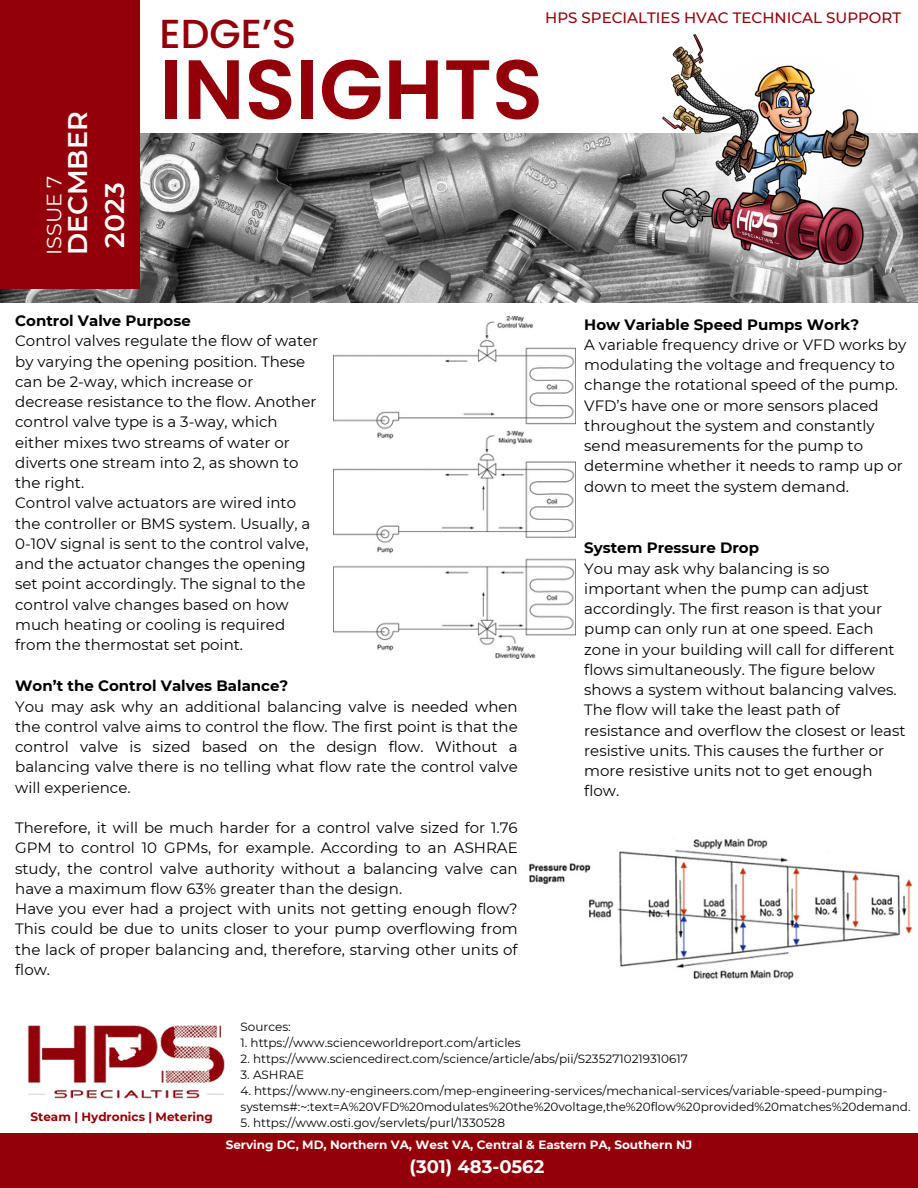
<style>
.page{position:relative;width:918px;height:1188px;background:#fff}
.page>*{position:absolute;margin:0;border:0;box-sizing:border-box;transform-origin:0 0}
.t1{font:600 83.85px "Poppins";color:#940009}
.t2{font:500 40.5px "Poppins";color:#940009}
.t3{font:600 26.85px "Montserrat";color:#fff}
.t4{font:20.7px "Montserrat";color:#fff}
.t5{font:700 18px "Montserrat";color:#fff}
.t6{font:15px/20.2px "Montserrat";color:#000}
.t7{font:700 15px "Montserrat";color:#000}
.t8{font:500 15px "Montserrat";color:#940009}
.t9{font:12px/16px "Montserrat";color:#000}
.t10{font:700 12px "Montserrat";color:#fff}
.t11{font:700 12px "Montserrat";color:#940009}
</style>
<div class="page">
<img style="left:0;top:133px;width:615px;height:170px">
<div style="left:0;top:0;width:140px;height:288px;background:#940009"></div>
<div style="left:0;top:1134px;width:918px;height:54px;background:#940009"></div>
<img style="left:615px;top:133px;width:303px;height:170px">
<img style="left:662px;top:34px;width:206px;height:231px">
<img style="left:27px;top:1025px;width:198px;height:74px">
<img style="left:333px;top:317px;width:242px;height:342px">
<img style="left:529px;top:838px;width:383px;height:141px">
<p class="t3" style="left:61px;top:255px;width:145px;rotate:-90deg">DECMBER</p>
<p class="t4" style="left:42px;top:255px;width:81px;rotate:-90deg">ISSUE 7</p>
<p class="t3" style="left:98px;top:248px;width:67px;rotate:-90deg">2023</p>
<p class="t2" style="left:160px;top:5px;width:138px">EDGE’S</p>
<p class="t1" style="left:160px;top:31px;width:385px">INSIGHTS</p>
<p class="t8" style="left:545px;top:9px;width:358px">HPS SPECIALTIES HVAC TECHNICAL SUPPORT</p>
<p class="t7" style="left:15px;top:312px;width:177px">Control Valve Purpose</p>
<p class="t6" style="left:15px;top:331px;width:305px">Control valves regulate the flow of water by varying the opening position. These can be 2-way, which increase or decrease resistance to the flow. Another control valve type is a 3-way, which either mixes two streams of water or diverts one stream into 2, as shown to the right.</p>
<p class="t6" style="left:15px;top:493px;width:297px">Control valve actuators are wired into the controller or BMS system. Usually, a 0-10V signal is sent to the control valve, and the actuator changes the opening set point accordingly. The signal to the control valve changes based on how much heating or cooling is required from the thermostat set point.</p>
<p class="t7" style="left:15px;top:677px;width:275px">Won’t the Control Valves Balance?</p>
<p class="t6" style="left:15px;top:696px;width:504px;text-align:justify">You may ask why an additional balancing valve is needed when the control valve aims to control the flow. The first point is that the control valve is sized based on the design flow. Without a balancing valve there is no telling what flow rate the control valve will experience.</p>
<p class="t6" style="left:15px;top:818px;width:504px;text-align:justify">Therefore, it will be much harder for a control valve sized for 1.76<br>GPM to control 10 GPMs, for example. According to an ASHRAE study, the control valve authority without a balancing valve can have a maximum flow 63% greater than the design.</p>
<p class="t6" style="left:15px;top:899px;width:504px;text-align:justify">Have you ever had a project with units not getting enough flow?<br>This could be due to units closer to your pump overflowing from the lack of proper balancing and, therefore, starving other units of flow.</p>
<p class="t7" style="left:584px;top:315px;width:276px">How Variable Speed Pumps Work?</p>
<p class="t6" style="left:584px;top:334px;width:323px">A variable frequency drive or VFD works by modulating the voltage and frequency to change the rotational speed of the pump.<br>VFD’s have one or more sensors placed throughout the system and constantly send measurements for the pump to determine whether it needs to ramp up or down to meet the system demand.</p>
<p class="t7" style="left:584px;top:539px;width:176px">System Pressure Drop</p>
<p class="t6" style="left:584px;top:558px;width:323px">You may ask why balancing is so important when the pump can adjust accordingly. The first reason is that your pump can only run at one speed. Each zone in your building will call for different flows simultaneously. The figure below shows a system without balancing valves.<br>The flow will take the least path of resistance and overflow the closest or least resistive units. This causes the further or more resistive units not to get enough flow.</p>
<p class="t11" style="left:31px;top:1110px;width:184px">Steam | Hydronics | Metering</p>
<p class="t9" style="left:241px;top:1019px;width:52px">Sources:</p>
<p class="t9" style="left:241px;top:1035px;width:282px">1. https://www.scienceworldreport.com/articles</p>
<p class="t9" style="left:241px;top:1051px;width:449px">2. https://www.sciencedirect.com/science/article/abs/pii/S2352710219310617</p>
<p class="t9" style="left:241px;top:1067px;width:65px">3. ASHRAE</p>
<p class="t9" style="left:241px;top:1083px;width:672px">4. https://www.ny-engineers.com/mep-engineering-services/mechanical-services/variable-speed-pumping&shy;systems#:~:text=A%20VFD%20modulates%20the%20voltage,the%20flow%20provided%20matches%20demand.</p>
<p class="t9" style="left:241px;top:1115px;width:266px">5. https://www.osti.gov/servlets/purl/1330528</p>
<p class="t10" style="left:226px;top:1138px;width:468px">Serving DC, MD, Northern VA, West VA, Central &amp; Eastern PA, Southern NJ</p>
<p class="t5" style="left:410px;top:1155px;width:136px">(301) 483-0562</p>
</div>
